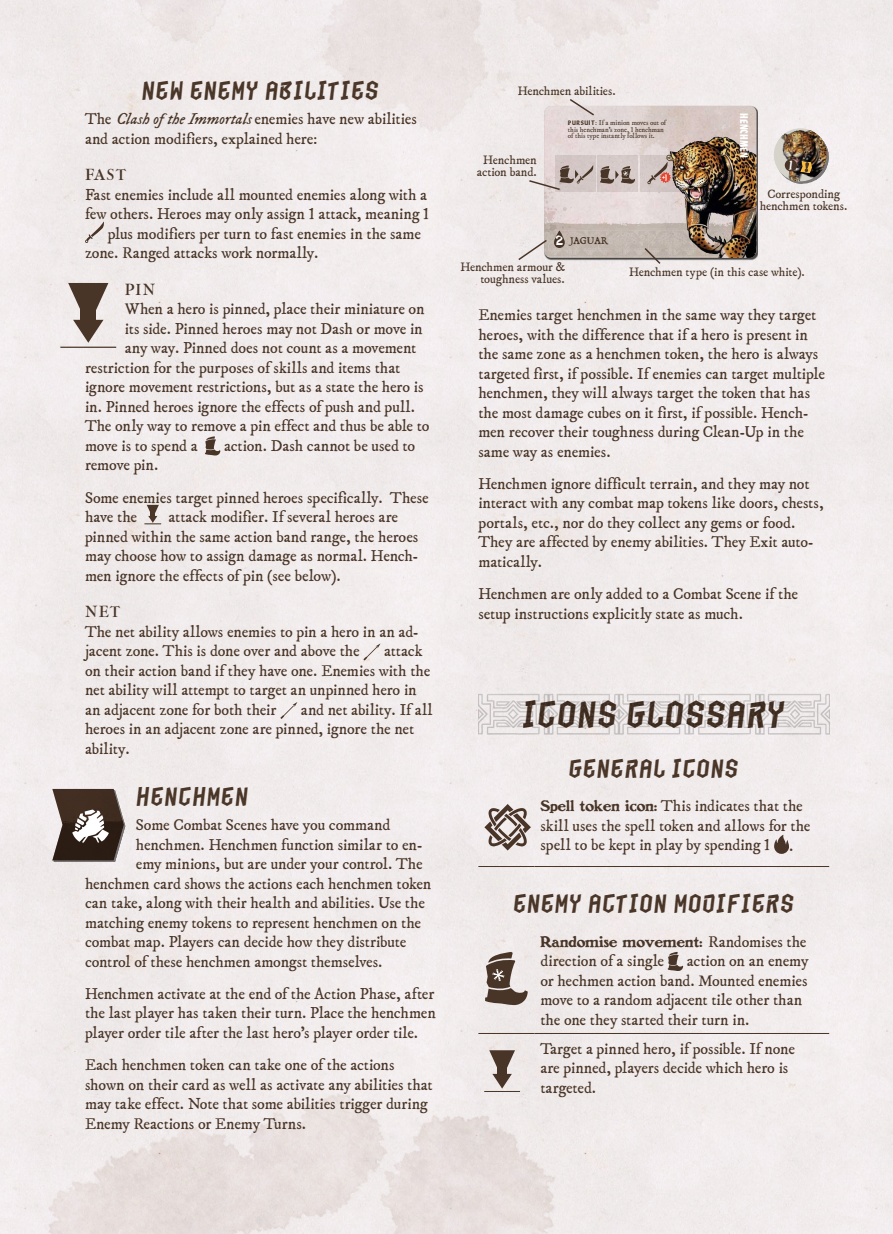
<style>
.page{position:relative;width:893px;height:1234px;background:#fff}
.page>*{position:absolute;margin:0;border:0;box-sizing:border-box;transform-origin:0 0}
.t1{font:30px "Beungeut Sia";color:#493527}
.t2{font:21px "Beungeut Sia";color:#493527}
.t3{font:15px "Benjamin Franklin";color:#493527}
.t4{font:13.5px/19.5px "IM FELL DW Pica Roman";letter-spacing:-.01em;color:#493527}
.t5{font:13.5px "IM FELL THREE LINE PICA";letter-spacing:.08em;color:#493527}
.t6{font:11.1px "Black Beard";letter-spacing:.05em;color:#493527}
.t7{font:10.5px/12px "IM FELL DW Pica Roman";letter-spacing:-.01em;color:#493527;text-align:right}
.t8{font:10.2px "Honda Font";color:#fff}
.t9{font:8.7px "Pirata One";color:#fff}
.t10{font:6px/6.8px "IM FELL DW Pica Roman";letter-spacing:-.01em;color:#493527}
.s1{font-family:"IM FELL DW Pica Italic"}
.s2{font-family:"Wallau Unzial";font-weight:700}
.s3{font-family:"Ghana Signpainters Cocktail";font-size:15.45px;color:#fff}
.s4{font-family:"Ghana Signpainters Cocktail";font-size:15.45px}
.s5{font-family:"Benjamin Franklin";font-size:15px}
.s6{font-family:"IM FELL DW Pica Roman";font-size:13.5px}
</style>
<div class="page">
<div style="left:0;top:0;width:893px;height:1233px;background:#f1ecec"></div>
<img style="left:0;top:865px;width:649px;height:368px">
<img style="left:0;top:0;width:726px;height:280px">
<svg style="left:68px;top:283px;width:40px;height:27px"></svg>
<svg style="left:73px;top:320px;width:30px;height:23px"></svg>
<div style="left:81px;top:289px;width:15px;height:35px;background:#493527"></div>
<hr style="left:60px;top:346px;width:56px;height:2px;background:#493527">
<svg style="left:52px;top:788px;width:72px;height:2px"></svg>
<svg style="left:52px;top:790px;width:73px;height:71px"></svg>
<img style="left:517px;top:97px;width:239px;height:168px">
<svg style="left:85px;top:222px;width:20px;height:21px"></svg>
<svg style="left:205px;top:436px;width:15px;height:19px"></svg>
<svg style="left:144px;top:504px;width:17px;height:20px"></svg>
<svg style="left:363px;top:643px;width:17px;height:17px"></svg>
<svg style="left:280px;top:702px;width:17px;height:17px"></svg>
<img style="left:478px;top:693px;width:351px;height:41px">
<hr style="left:478px;top:865px;width:56px;height:1px;background:#493527">
<hr style="left:534px;top:865px;width:295px;height:1px;background:#493527">
<svg style="left:484px;top:803px;width:47px;height:47px"></svg>
<svg style="left:774px;top:834px;width:15px;height:19px"></svg>
<hr style="left:478px;top:1032px;width:56px;height:1px;background:#493527">
<hr style="left:534px;top:1032px;width:295px;height:1px;background:#493527">
<svg style="left:668px;top:951px;width:15px;height:19px"></svg>
<svg style="left:489px;top:1049px;width:26px;height:18px"></svg>
<svg style="left:492px;top:1073px;width:20px;height:15px"></svg>
<div style="left:497px;top:1053px;width:10px;height:23px;background:#493527"></div>
<hr style="left:484px;top:1090px;width:36px;height:1px;background:#493527">
<svg style="left:485px;top:951px;width:43px;height:54px"></svg>
<img style="left:772px;top:128px;width:58px;height:57px">
<h2 class="t2" style="left:142px;top:77px;width:239px">NEW ENEMY ABILITIES</h2>
<p class="t4" style="left:85px;top:110px;width:333px">The <span class="s1">Clash ofthe Immortals</span> enemies have new abilities and action modifiers, explained here:</p>
<p class="t5" style="left:85px;top:166px;width:43px">FAST</p>
<p class="t4" style="left:85px;top:185px;width:344px">Fast enemies include all mounted enemies along with a</p>
<p class="t4" style="left:85px;top:205px;width:346px">few others. Heroes may only assign 1 attack, meaning 1</p>
<p class="t4" style="left:108px;top:224px;width:315px">plus modifiers per turn to fast enemies in the same</p>
<p class="t4" style="left:85px;top:244px;width:235px">zone. Ranged attacks work normally.</p>
<p class="t5" style="left:125px;top:280px;width:32px">PIN</p>
<p class="t4" style="left:125px;top:300px;width:301px">When a hero is pinned, place their miniature on</p>
<p class="t4" style="left:125px;top:319px;width:300px">its side. Pinned heroes may not Dash or move in</p>
<p class="t4" style="left:125px;top:339px;width:293px">any way. Pinned does not count as a movement</p>
<p class="t4" style="left:85px;top:358px;width:317px">restriction for the purposes of skills and items that</p>
<p class="t4" style="left:85px;top:378px;width:340px">ignore movement restrictions, but as a state the hero is</p>
<p class="t4" style="left:85px;top:397px;width:332px">in. Pinned heroes ignore the effects of push and pull.</p>
<p class="t4" style="left:85px;top:417px;width:346px">The only way to remove a pin effect and thus be able to</p>
<p class="t4" style="left:85px;top:436px;width:114px">move is to spend a</p>
<p class="t4" style="left:224px;top:436px;width:193px">action. Dash cannot be used to</p>
<p class="t4" style="left:85px;top:456px;width:75px">remove pin.</p>
<p class="t4" style="left:85px;top:488px;width:345px">Some enemies target pinned heroes specifically. These have the</p>
<p class="t4" style="left:85px;top:508px;width:335px;text-indent:84px">attack modifier. If several heroes are pinned within the same action band range, the heroes may choose how to assign damage as normal. Hench&shy;men ignore the effects of pin (see below).</p>
<p class="t5" style="left:85px;top:603px;width:37px">NET</p>
<p class="t4" style="left:85px;top:622px;width:335px">The net ability allows enemies to pin a hero in an ad&shy;jacent zone. This is done over and above the</p>
<p class="t4" style="left:85px;top:642px;width:347px;text-indent:299px">attack on their action band if they have one. Enemies with the net ability will attempt to target an unpinned hero in an adjacent zone for both their</p>
<p class="t4" style="left:85px;top:700px;width:349px;text-indent:216px">and net ability. If all heroes in an adjacent zone are pinned, ignore the net ability.</p>
<h2 class="t2" style="left:136px;top:782px;width:114px">HENCHMEN</h2>
<p class="t4" style="left:136px;top:815px;width:256px">Some Combat Scenes have you command</p>
<p class="t4" style="left:136px;top:835px;width:288px">henchmen. Henchmen function similar to en-</p>
<p class="t4" style="left:136px;top:854px;width:288px">emy minions, but are under your control. The</p>
<p class="t4" style="left:85px;top:874px;width:348px">henchmen card shows the actions each henchmen token</p>
<p class="t4" style="left:85px;top:893px;width:341px">can take, along with their health and abilities. Use the</p>
<p class="t4" style="left:85px;top:913px;width:338px">matching enemy tokens to represent henchmen on the</p>
<p class="t4" style="left:85px;top:932px;width:323px">combat map. Players can decide how they distribute</p>
<p class="t4" style="left:85px;top:952px;width:299px">control of these henchmen amongst themselves.</p>
<p class="t4" style="left:85px;top:984px;width:352px;text-align:justify">Henchmen activate at the end of the Action Phase, after the last player has taken their turn. Place the henchmen player order tile after the last hero’s player order tile.</p>
<p class="t4" style="left:85px;top:1055px;width:349px">Each henchmen token can take one of the actions shown on their card as well as activate any abilities that may take effect. Note that some abilities trigger during Enemy Reactions or Enemy Turns.</p>
<p class="t7" style="left:518px;top:85px;width:99px">Henchmen abilities.</p>
<p class="t7" style="left:477px;top:155px;width:62px">Henchmen action band.</p>
<p class="t10" style="left:568px;top:119px;width:100px"><span class="s2">PURSUIT</span>: If a minion moves out of this henchman’s zone, 1 henchman of this type instantly follows it.</p>
<p class="t9" style="left:662px;top:171px;width:7px">+1</p>
<p class="t6" style="left:555px;top:234px;width:53px"><span class="s3">2</span><span class="s4">1</span> JAGUAR</p>
<p class="t8" style="left:750px;top:113px;width:46px;rotate:90deg">HENCHMEN</p>
<p class="t7" style="left:760px;top:188px;width:89px;text-align:center">Corresponding henchmen tokens.</p>
<p class="t7" style="left:460px;top:261px;width:106px">Henchmen armour &amp; toughness values.</p>
<p class="t7" style="left:629px;top:266px;width:177px">Henchmen type (in this case white).</p>
<p class="t4" style="left:478px;top:305px;width:348px">Enemies target henchmen in the same way they target heroes, with the difference that if a hero is present in the same zone as a henchmen token, the hero is always targeted first, if possible. If enemies can target multiple henchmen, they will always target the token that has the most damage cubes on it first, if possible. Hench&shy;men recover their toughness during Clean-Up in the same way as enemies.</p>
<p class="t4" style="left:478px;top:474px;width:347px">Henchmen ignore difficult terrain, and they may not interact with any combat map tokens like doors, chests, portals, etc., nor do they collect any gems or food.<br>They are affected by enemy abilities. They Exit auto&shy;matically.</p>
<p class="t4" style="left:478px;top:584px;width:321px">Henchmen are only added to a Combat Scene if the setup instructions explicitly state as much.</p>
<h1 class="t1" style="left:522px;top:694px;width:266px">ICONS GLOSSARY</h1>
<h2 class="t2" style="left:569px;top:754px;width:172px">GENERAL ICONS</h2>
<p class="t4" style="left:540px;top:797px;width:272px"><span class="s5">Spell token icon:</span> This indicates that the skill uses the spell token and allows for the spell to be kept in play by spending 1</p>
<p class="t4" style="left:789px;top:836px;width:6px">.</p>
<h2 class="t2" style="left:513px;top:889px;width:283px">ENEMY ACTION MODIFIERS</h2>
<p class="t3" style="left:540px;top:931px;width:268px">Randomise movement: <span class="s6">Randomises the</span></p>
<p class="t4" style="left:540px;top:951px;width:125px">direction of a single</p>
<p class="t4" style="left:540px;top:951px;width:269px;text-indent:146px">action on an enemy or hechmen action band. Mounted enemies move to a random adjacent tile other than the one they started their turn in.</p>
<p class="t4" style="left:540px;top:1038px;width:256px">Target a pinned hero, if possible. If none are pinned, players decide which hero is targeted.</p>
</div>
